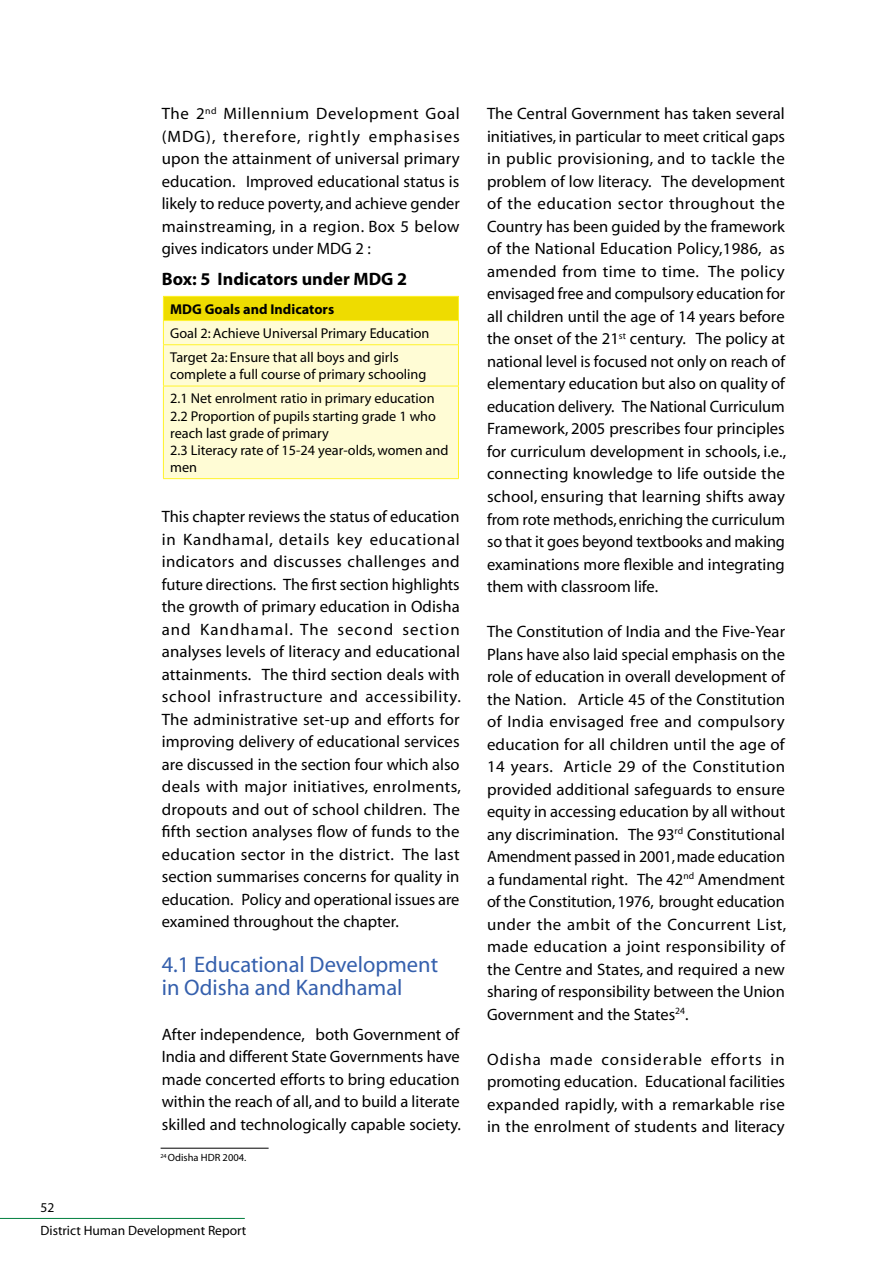
<style>
.page{position:relative;width:893px;height:1263px;background:#fff}
.page>*{position:absolute;margin:0;border:0;box-sizing:border-box;transform-origin:0 0}
.t1{font:22.5px/22.5px "Myriad";color:#3560ad}
.t2{font:700 18px "Myriad Pro";color:#000}
.t3{font:16.5px/22.5px "Myriad";color:#000;text-align:justify}
.t4{font:14.25px/17.1px "Myriad";color:#000}
.t5{font:700 14.25px "Myriad Pro";color:#000}
.t6{font:13.5px/23.4px "Myriad";color:#000}
.t7{font:10.5px "Myriad";color:#000}
</style>
<div class="page">
<hr style="left:0;top:1218px;width:245px;height:1px;background:#007f3e">
<div style="left:163px;top:296px;width:295px;height:25px;background:#eedc00"></div>
<div style="left:164px;top:321px;width:294px;height:157px;background:#fffcd5"></div>
<hr style="left:163px;top:296px;width:296px;height:1px;background:#fff32b">
<hr style="left:163px;top:320px;width:296px;height:1px;background:#fff32b">
<svg style="left:163px;top:297px;width:1px;height:47px"></svg>
<svg style="left:458px;top:297px;width:1px;height:47px"></svg>
<hr style="left:163px;top:344px;width:296px;height:1px;background:#fff32b">
<hr style="left:163px;top:345px;width:1px;height:41px;background:#fff32b">
<hr style="left:458px;top:345px;width:1px;height:41px;background:#fff32b">
<hr style="left:163px;top:386px;width:296px;height:1px;background:#fff32b">
<hr style="left:163px;top:386px;width:1px;height:92px;background:#fff32b">
<hr style="left:458px;top:386px;width:1px;height:92px;background:#fff32b">
<hr style="left:163px;top:478px;width:296px;height:1px;background:#fff32b">
<hr style="left:161px;top:1148px;width:108px;height:1px;background:#000">
<p class="t3" style="left:162px;top:103px;width:300px">The 2<sup>nd</sup> Millennium Development Goal (MDG), therefore, rightly emphasises upon the attainment of universal primary education. Improved educational status is likely to reduce poverty, and achieve gender mainstreaming, in a region. Box 5 below gives indicators under MDG 2 :</p>
<p class="t2" style="left:162px;top:267px;width:247px">Box: 5 Indicators under MDG 2</p>
<p class="t5" style="left:170px;top:300px;width:166px">MDG Goals and Indicators</p>
<p class="t4" style="left:170px;top:322px;width:261px;line-height:24.2px">Goal 2: Achieve Universal Primary Education<br>Target 2a: Ensure that all boys and girls</p>
<p class="t4" style="left:170px;top:363px;width:266px;line-height:24.2px">complete a full course of primary schooling<br>2.1 Net enrolment ratio in primary education</p>
<p class="t4" style="left:170px;top:408px;width:280px">2.2 Proportion of pupils starting grade 1 who reach last grade of primary<br>2.3 Literacy rate of 15-24 year-olds, women and men</p>
<p class="t3" style="left:162px;top:506px;width:301px">This chapter reviews the status of education in Kandhamal, details key educational indicators and discusses challenges and future directions. The first section highlights the growth of primary education in Odisha and Kandhamal. The second section analyses levels of literacy and educational attainments. The third section deals with school infrastructure and accessibility.<br>The administrative set-up and efforts for improving delivery of educational services are discussed in the section four which also deals with major initiatives, enrolments, dropouts and out of school children. The fifth section analyses flow of funds to the education sector in the district. The last section summarises concerns for quality in education. Policy and operational issues are examined throughout the chapter.</p>
<h1 class="t1" style="left:162px;top:954px;width:278px">4.1 Educational Development in Odisha and Kandhamal</h1>
<p class="t3" style="left:162px;top:1024px;width:301px">After independence, both Government of India and different State Governments have made concerted efforts to bring education within the reach of all, and to build a literate skilled and technologically capable society.</p>
<p class="t7" style="left:160px;top:1152px;width:87px"><sup>24</sup> Odisha HDR 2004.</p>
<p class="t6" style="left:40px;top:1196px;width:207px">52<br>District Human Development Report</p>
<p class="t3" style="left:487px;top:103px;width:301px">The Central Government has taken several initiatives, in particular to meet critical gaps in public provisioning, and to tackle the problem of low literacy. The development of the education sector throughout the Country has been guided by the framework of the National Education Policy,1986, as amended from time to time. The policy envisaged free and compulsory education for all children until the age of 14 years before the onset of the 21<sup>st</sup> century. The policy at national level is focused not only on reach of elementary education but also on quality of education delivery. The National Curriculum Framework, 2005 prescribes four principles for curriculum development in schools, i.e., connecting knowledge to life outside the school, ensuring that learning shifts away from rote methods, enriching the curriculum so that it goes beyond textbooks and making examinations more flexible and integrating them with classroom life.</p>
<p class="t3" style="left:487px;top:621px;width:301px">The Constitution of India and the Five-Year Plans have also laid special emphasis on the role of education in overall development of the Nation. Article 45 of the Constitution of India envisaged free and compulsory education for all children until the age of 14 years. Article 29 of the Constitution provided additional safeguards to ensure equity in accessing education by all without any discrimination. The 93<sup>rd</sup> Constitutional Amendment passed in 2001, made education a fundamental right. The 42<sup>nd</sup> Amendment of the Constitution, 1976, brought education under the ambit of the Concurrent List, made education a joint responsibility of the Centre and States, and required a new sharing of responsibility between the Union Government and the States<sup>24</sup>.</p>
<p class="t3" style="left:487px;top:1048px;width:300px">Odisha made considerable efforts in promoting education. Educational facilities expanded rapidly, with a remarkable rise in the enrolment of students and literacy</p>
</div>
